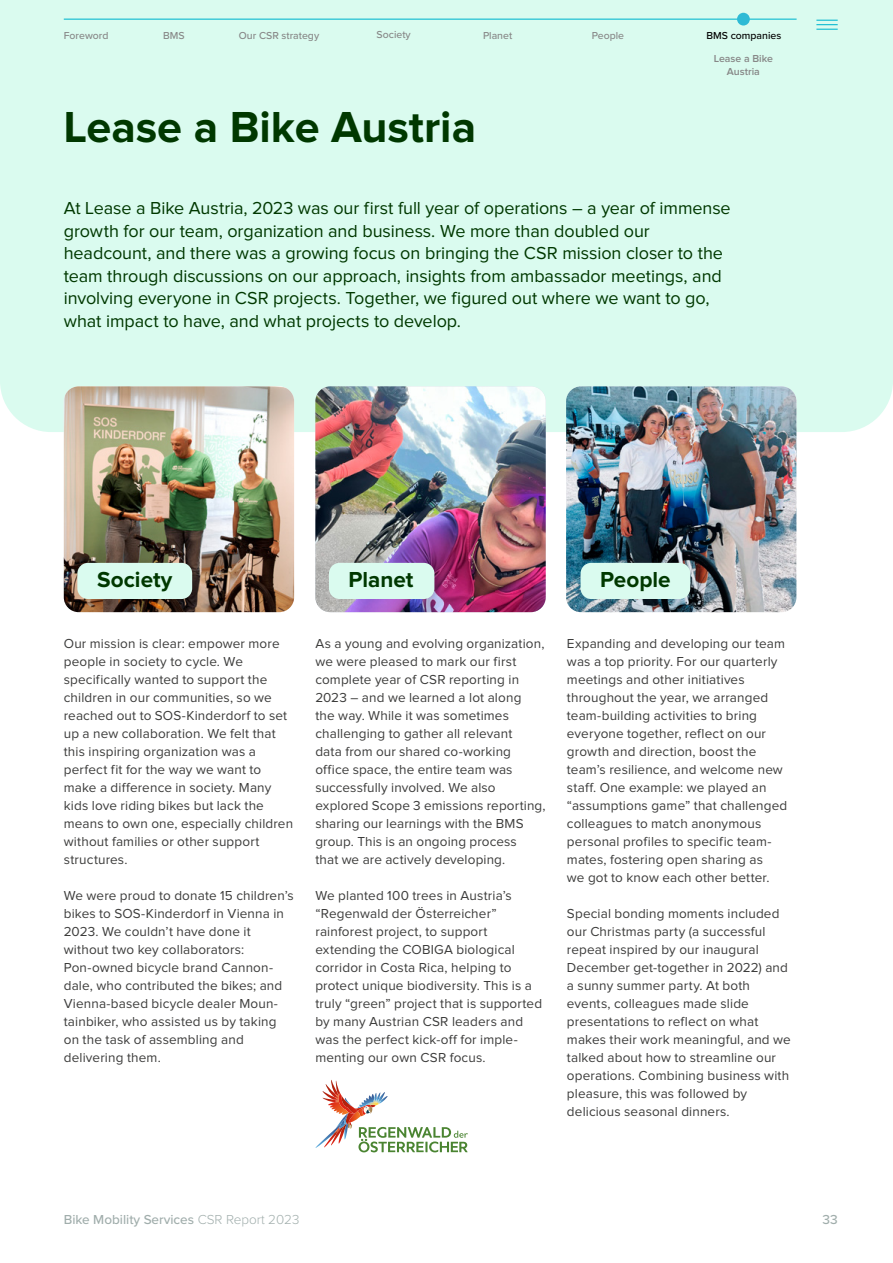
<style>
.page{position:relative;width:893px;height:1263px;background:#fff}
.page>*{position:absolute;margin:0;border:0;box-sizing:border-box;transform-origin:0 0}
.t1{font:700 45px "Proxima Nova";color:#003800}
.t2{font:700 22.5px "Proxima Nova";color:#003800}
.t3{font:18px/22.5px "Proxima Nova";letter-spacing:-.005em;color:#003800}
.t4{font:13.5px/18px "Proxima Nova";letter-spacing:.01em;color:#3c3c3b}
.t5{font:500 13.5px "Proxima Nova";color:#a1aeac}
.t6{font:500 10.5px "Proxima Nova";color:#878787}
.t7{font:600 10.5px/12.8px "Proxima Nova";color:#878787;text-align:center}
.t8{font:500 10.5px "Proxima Nova";color:#000}
.s1{font-weight:300}
</style>
<div class="page">
<div style="left:0;top:0;width:893px;height:432px;background:#dafbef"></div>
<img style="left:315px;top:386px;width:231px;height:226px">
<img style="left:566px;top:386px;width:230px;height:226px">
<img style="left:64px;top:386px;width:230px;height:226px">
<div style="left:77px;top:563px;width:115px;height:36px;background:#dafbef;border-radius:11px"></div>
<div style="left:329px;top:563px;width:105px;height:36px;background:#dafbef;border-radius:11px"></div>
<div style="left:581px;top:563px;width:109px;height:36px;background:#dafbef;border-radius:11px"></div>
<svg style="left:315px;top:1080px;width:153px;height:72px"></svg>
<hr style="left:64px;top:19px;width:733px;height:1px;background:#00b5cf">
<svg style="left:816px;top:20px;width:22px;height:10px"></svg>
<div style="left:737px;top:13px;width:13px;height:13px;background:#2ebad5;border-radius:50%"></div>
<p class="t6" style="left:64px;top:27px;width:46px">Foreword</p>
<p class="t6" style="left:163px;top:27px;width:23px">BMS</p>
<p class="t6" style="left:239px;top:27px;width:82px">Our CSR strategy</p>
<p class="t6" style="left:377px;top:27px;width:36px">Society</p>
<p class="t6" style="left:483px;top:27px;width:31px">Planet</p>
<p class="t6" style="left:592px;top:27px;width:34px">People</p>
<h1 class="t1" style="left:64px;top:106px;width:414px">Lease a Bike Austria</h1>
<p class="t8" style="left:706px;top:27px;width:76px">BMS companies</p>
<p class="t7" style="left:714px;top:53px;width:61px">Lease a Bike<br>Austria</p>
<p class="t3" style="left:64px;top:198px;width:668px">At Lease a Bike Austria, 2023 was our first full year of operations – a year of immense growth for our team, organization and business. We more than doubled our headcount, and there was a growing focus on bringing the CSR mission closer to the team through discussions on our approach, insights from ambassador meetings, and involving everyone in CSR projects. Together, we figured out where we want to go, what impact to have, and what projects to develop.</p>
<h2 class="t2" style="left:97px;top:569px;width:76px">Society</h2>
<h2 class="t2" style="left:348px;top:569px;width:67px">Planet</h2>
<h2 class="t2" style="left:600px;top:569px;width:72px">People</h2>
<p class="t4" style="left:64px;top:635px;width:231px">Our mission is clear: empower more people in society to cycle. We specifically wanted to support the children in our communities, so we reached out to SOS-Kinderdorf to set up a new collaboration. We felt that this inspiring organization was a perfect fit for the way we want to make a difference in society. Many kids love riding bikes but lack the means to own one, especially children without families or other support structures.</p>
<p class="t4" style="left:64px;top:887px;width:232px">We were proud to donate 15 children’s bikes to SOS-Kinderdorf in Vienna in<br>2023. We couldn’t have done it without two key collaborators:<br>Pon-owned bicycle brand Cannon&shy;dale, who contributed the bikes; and<br>Vienna-based bicycle dealer Moun&shy;tainbiker, who assisted us by taking on the task of assembling and delivering them.</p>
<p class="t4" style="left:315px;top:635px;width:232px">As a young and evolving organization, we were pleased to mark our first complete year of CSR reporting in 2023 – and we learned a lot along<br>the way. While it was sometimes challenging to gather all relevant<br>data from our shared co-working office space, the entire team was successfully involved. We also explored Scope 3 emissions reporting, sharing our learnings with the BMS group. This is an ongoing process<br>that we are actively developing.</p>
<p class="t4" style="left:315px;top:887px;width:228px">We planted 100 trees in Austria’s “Regenwald der Österreicher” rainforest project, to support extending the COBIGA biological corridor in Costa Rica, helping to protect unique biodiversity. This is a truly “green” project that is supported by many Austrian CSR leaders and was the perfect kick-off for imple&shy;menting our own CSR focus.</p>
<p class="t4" style="left:567px;top:635px;width:222px">Expanding and developing our team was a top priority. For our quarterly meetings and other initiatives throughout the year, we arranged team-building activities to bring everyone together, reflect on our growth and direction, boost the team’s resilience, and welcome new staff. One example: we played an “assumptions game” that challenged colleagues to match anonymous personal profiles to specific team&shy;mates, fostering open sharing as<br>we got to know each other better.</p>
<p class="t4" style="left:567px;top:905px;width:225px">Special bonding moments included our Christmas party (a successful repeat inspired by our inaugural December get-together in 2022) and a sunny summer party. At both events, colleagues made slide presentations to reflect on what makes their work meaningful, and we talked about how to streamline our operations. Combining business with pleasure, this was followed by delicious seasonal dinners.</p>
<p class="t5" style="left:64px;top:1209px;width:237px">Bike Mobility Services <span class="s1">CSR Report 2023</span></p>
<p class="t5" style="left:822px;top:1209px;width:17px">33</p>
</div>
